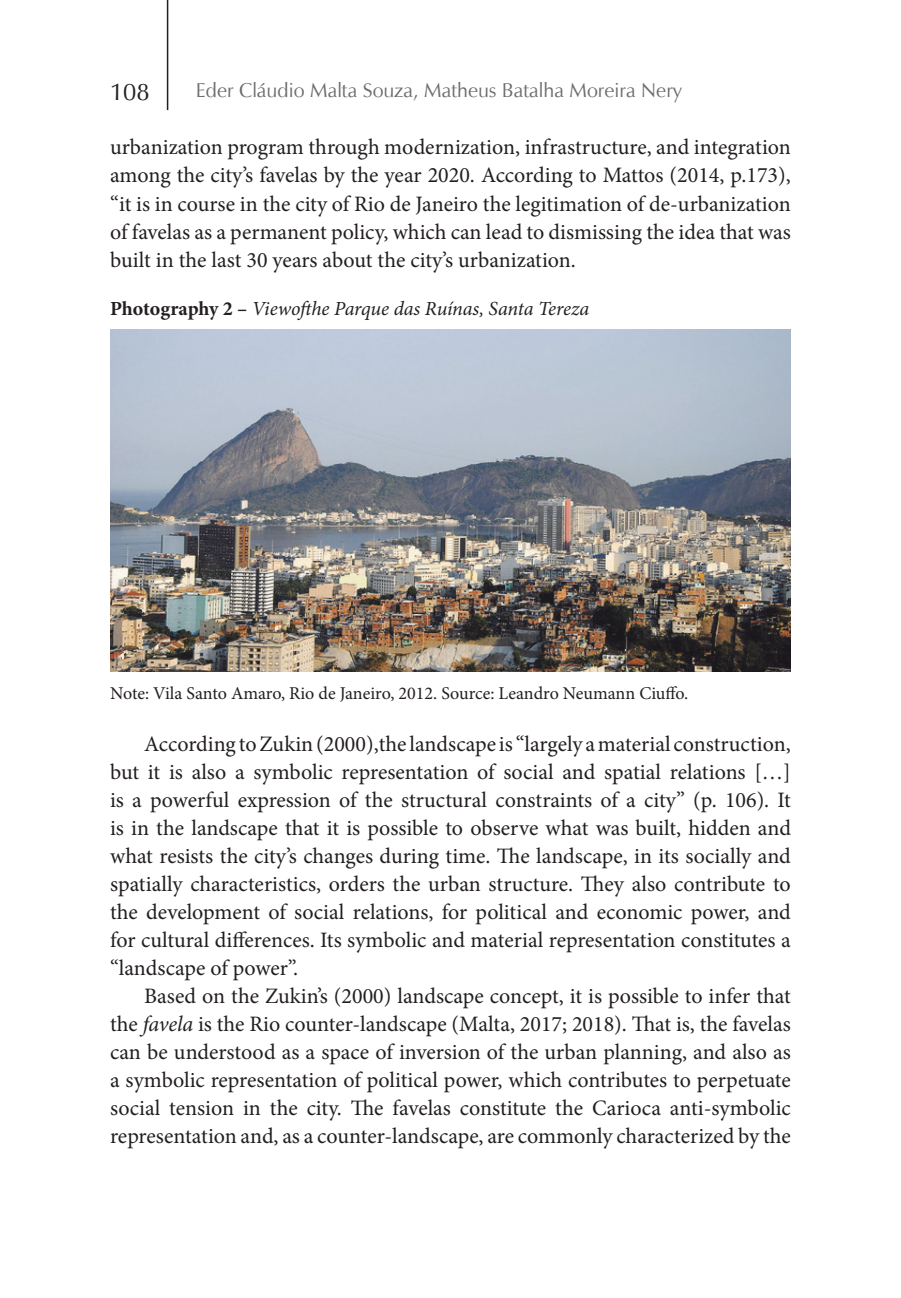
<style>
.page{position:relative;width:901px;height:1298px;background:#fff}
.page>*{position:absolute;margin:0;border:0;box-sizing:border-box;transform-origin:0 0}
.t1{font:24px "Zapf Humnst EU";color:#231f20}
.t2{font:22px/28px "Minion Pro";color:#231f20;text-align:justify}
.t3{font:italic 20px "Minion Pro";letter-spacing:-.01em;color:#231f20}
.t4{font:20px "Zapf Humnst EU";color:#6c6d70}
.t5{font:18px "Minion Pro";letter-spacing:-.005em;color:#231f20}
.s1{font-weight:700;font-style:normal}
.s2{font-style:italic}
</style>
<div class="page">
<hr style="left:167px;top:0;width:1px;height:110px;background:#231f20">
<img style="left:110px;top:329px;width:680px;height:342px">
<p class="t1" style="left:110px;top:77px;width:41px">108</p>
<p class="t4" style="left:196px;top:77px;width:487px">Eder Cláudio Malta Souza, Matheus Batalha Moreira Nery</p>
<p class="t2" style="left:110px;top:133px;width:682px">urbanization program through modernization, infrastructure, and integration among the city’s favelas by the year 2020. According to Mattos (2014, p.173), “it is in course in the city of Rio de Janeiro the legitimation of de-urbanization of favelas as a permanent policy, which can lead to dismissing the idea that was built in the last 30 years about the city’s urbanization.</p>
<p class="t3" style="left:110px;top:294px;width:480px"><span class="s1">Photography 2 –</span> Viewofthe Parque das Ruínas, Santa Tereza</p>
<p class="t5" style="left:110px;top:681px;width:579px">Note: Vila Santo Amaro, Rio de Janeiro, 2012. Source: Leandro Neumann Ciuffo.</p>
<p class="t2" style="left:110px;top:729px;width:682px;text-indent:34px">According to Zukin (2000),the landscape is “largely a material construction, but it is also a symbolic representation of social and spatial relations […] is a powerful expression of the structural constraints of a city” (p. 106). It is in the landscape that it is possible to observe what was built, hidden and what resists the city’s changes during time. The landscape, in its socially and spatially characteristics, orders the urban structure. They also contribute to the development of social relations, for political and economic power, and for cultural differences. Its symbolic and material representation constitutes a “landscape of power”.</p>
<p class="t2" style="left:110px;top:982px;width:682px;text-indent:34px">Based on the Zukin’s (2000) landscape concept, it is possible to infer that the <span class="s2">favela</span> is the Rio counter-landscape (Malta, 2017; 2018). That is, the favelas can be understood as a space of inversion of the urban planning, and also as a symbolic representation of political power, which contributes to perpetuate social tension in the city. The favelas constitute the Carioca anti-symbolic representation and, as a counter-landscape, are commonly characterized by the</p>
</div>
